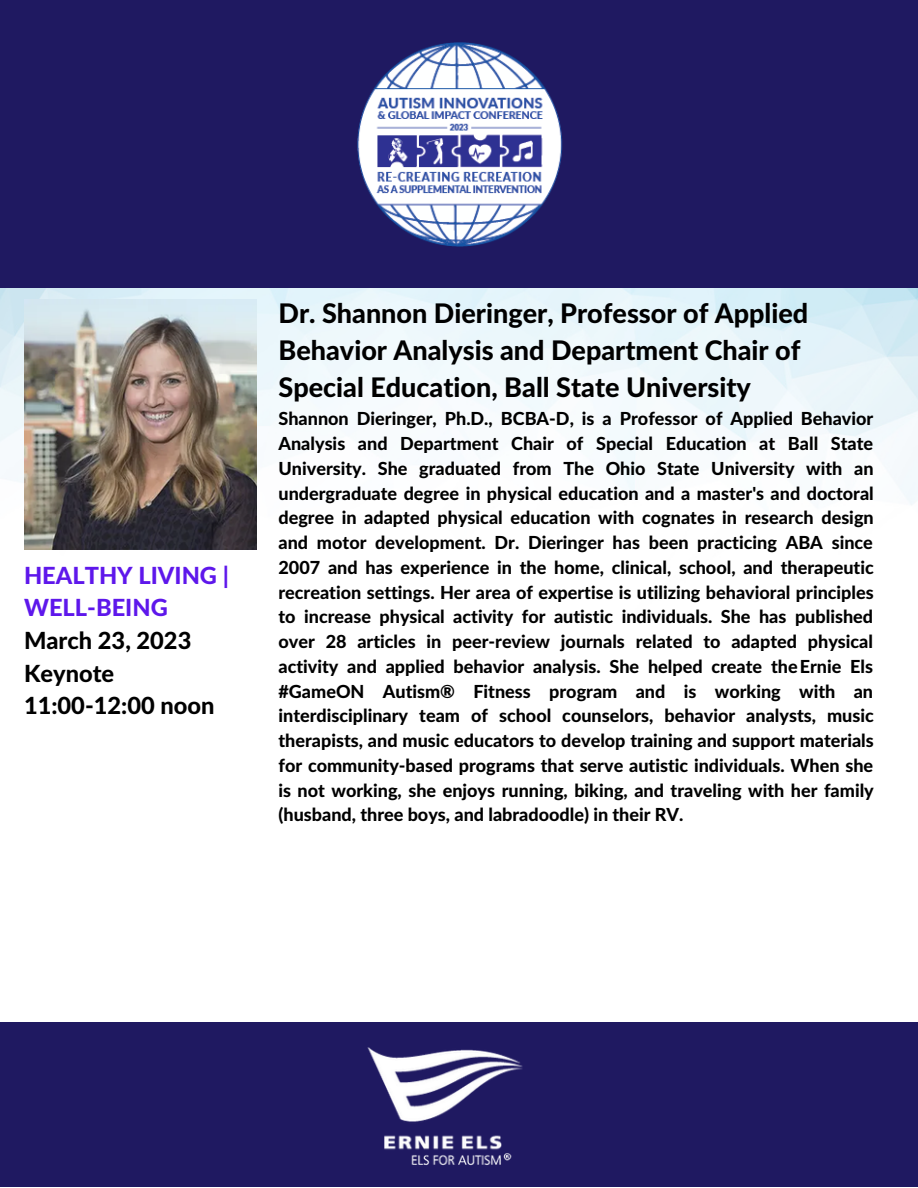
<style>
.page{position:relative;width:918px;height:1188px;background:#fff}
.page>*{position:absolute;margin:0;border:0;box-sizing:border-box;transform-origin:0 0}
.t1{font:800 27px/37.2px "Lato Latin";color:#000}
.t2{font:800 23.7px/32.7px "Lato Latin";color:#000}
.t3{font:800 23.7px/32.7px "Lato Latin";color:#5e17eb}
.t4{font:800 18px/24.8px "Lato Latin";color:#000;text-align:justify}
</style>
<div class="page">
<div style="left:0;top:1023px;width:918px;height:164px;background:#1f1961"></div>
<img style="left:0;top:287px;width:918px;height:218px">
<div style="left:0;top:0;width:918px;height:287px;background:#1f1961"></div>
<img style="left:357px;top:42px;width:206px;height:205px">
<img style="left:24px;top:300px;width:233px;height:250px">
<img style="left:348px;top:1022px;width:193px;height:144px">
<h2 class="t3" style="left:24px;top:560px;width:206px">HEALTHY LIVING |<br>WELL-BEING</h2>
<h2 class="t2" style="left:24px;top:625px;width:192px">March 23, 2023<br>Keynote<br>11:00-12:00 noon</h2>
<h1 class="t1" style="left:278px;top:296px;width:531px">Dr. Shannon Dieringer, Professor of Applied<br>Behavior Analysis and Department Chair of<br>Special Education, Ball State University</h1>
<p class="t4" style="left:278px;top:408px;width:597px">Shannon Dieringer, Ph.D., BCBA-D, is a Professor of Applied Behavior Analysis and Department Chair of Special Education at Ball State University. She graduated from The Ohio State University with an undergraduate degree in physical education and a master's and doctoral degree in adapted physical education with cognates in research design and motor development. Dr. Dieringer has been practicing ABA since 2007 and has experience in the home, clinical, school, and therapeutic recreation settings. Her area of expertise is utilizing behavioral principles to increase physical activity for autistic individuals. She has published over 28 articles in peer-review journals related to adapted physical activity and applied behavior analysis. She helped create theErnie Els #GameON Autism® Fitness program and is working with an interdisciplinary team of school counselors, behavior analysts, music therapists, and music educators to develop training and support materials for community-based programs that serve autistic individuals. When she is not working, she enjoys running, biking, and traveling with her family (husband, three boys, and labradoodle) in their RV.</p>
</div>
